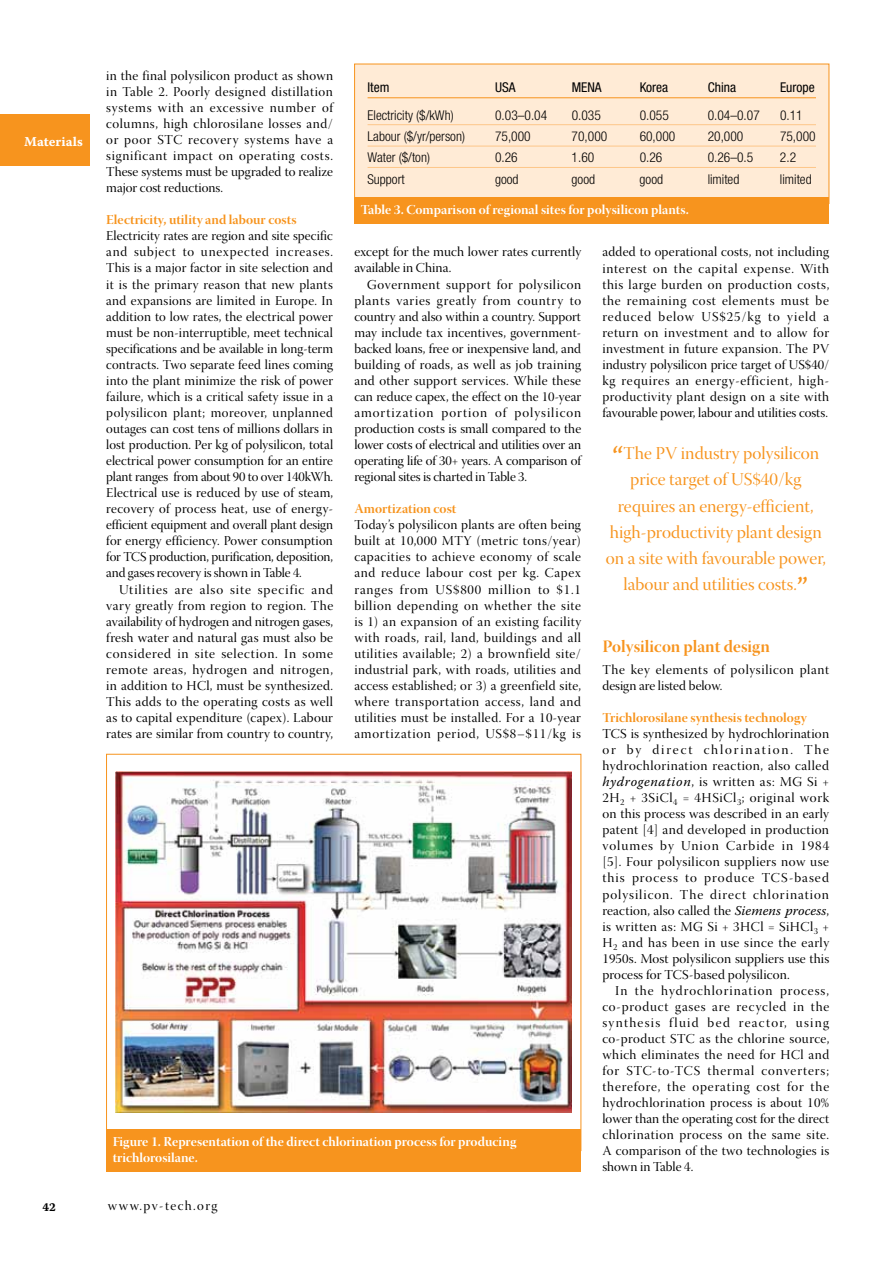
<style>
.page{position:relative;width:893px;height:1263px;background:#fff}
.page>*{position:absolute;margin:0;border:0;box-sizing:border-box;transform-origin:0 0}
.t1{font:18px/26.2px "Warnock Pro Disp";color:#f7941e;text-align:center}
.t2{font:17.25px "Warnock Pro Bold Disp";color:#f7941e}
.t3{font:13.5px/16px "Warnock Pro Disp";letter-spacing:.005em;color:#000;text-align:justify}
.t4{font:300 condensed 13.5px "Helvetica Neue";color:#000}
.t5{font:13.5px/15.8px "Warnock Pro Bold Disp";color:#fff}
.t6{font:13.5px "Warnock Pro Bold Disp";color:#f7941e}
.t7{font:13.5px/16px "Warnock Pro Disp";letter-spacing:.04em;color:#000}
.t8{font:condensed 13.5px "Helvetica Neue";color:#000}
.t9{font:13.5px "Warnock Pro Disp";letter-spacing:.1em;color:#000}
.t10{font:13.5px "Warnock Pro Bold Capt";letter-spacing:.005em;color:#fff}
.t11{font:12px "Warnock Pro Bold Capt";color:#000}
.s1{font-family:"Warnock Pro";font-size:30px}
.s2{font-family:"Warnock Pro";font-style:italic}
</style>
<div class="page">
<div style="left:0;top:115px;width:89px;height:51px;background:#f7941e"></div>
<div style="left:355px;top:64px;width:474px;height:140px;background:#ffebd6"></div>
<hr style="left:368px;top:97px;width:448px;height:1px;background:#f7941e">
<hr style="left:368px;top:124px;width:448px;height:1px;background:#fdc689">
<hr style="left:368px;top:146px;width:448px;height:1px;background:#fdc689">
<hr style="left:368px;top:167px;width:448px;height:1px;background:#fdc689">
<div style="left:354px;top:197px;width:475px;height:27px;background:#f7941e"></div>
<img style="left:116px;top:772px;width:456px;height:341px">
<div style="left:106px;top:1129px;width:475px;height:43px;background:#f7941e"></div>
<p class="t10" style="left:24px;top:134px;width:60px">Materials</p>
<p class="t3" style="left:106px;top:69px;width:228px">in the final polysilicon product as shown in Table 2. Poorly designed distillation systems with an excessive number of columns, high chlorosilane losses and/ or poor STC recovery systems have a significant impact on operating costs.<br>These systems must be upgraded to realize major cost reductions.</p>
<p class="t6" style="left:106px;top:212px;width:192px">Electricity, utility and labour costs</p>
<p class="t3" style="left:106px;top:230px;width:228px">Electricity rates are region and site specific and subject to unexpected increases.<br>This is a major factor in site selection and it is the primary reason that new plants and expansions are limited in Europe. In addition to low rates, the electrical power must be non-interruptible, meet technical specifications and be available in long-term contracts. Two separate feed lines coming into the plant minimize the risk of power failure, which is a critical safety issue in a polysilicon plant; moreover, unplanned outages can cost tens of millions dollars in lost production. Per kg of polysilicon, total electrical power consumption for an entire plant ranges from about 90 to over 140kWh.<br>Electrical use is reduced by use of steam, recovery of process heat, use of energy&shy;efficient equipment and overall plant design for energy efficiency. Power consumption for TCS production, purification, deposition, and gases recovery is shown in Table 4.</p>
<p class="t3" style="left:106px;top:583px;width:228px;text-indent:13px">Utilities are also site specific and vary greatly from region to region. The availability of hydrogen and nitrogen gases, fresh water and natural gas must also be considered in site selection. In some remote areas, hydrogen and nitrogen, in addition to HCl, must be synthesized.<br>This adds to the operating costs as well as to capital expenditure (capex). Labour rates are similar from country to country,</p>
<p class="t8" style="left:368px;top:79px;width:23px">Item</p>
<p class="t8" style="left:495px;top:79px;width:22px">USA</p>
<p class="t8" style="left:572px;top:79px;width:32px">MENA</p>
<p class="t8" style="left:640px;top:79px;width:30px">Korea</p>
<p class="t8" style="left:708px;top:79px;width:30px">China</p>
<p class="t8" style="left:780px;top:79px;width:36px">Europe</p>
<p class="t4" style="left:368px;top:107px;width:88px">Electricity ($/kWh)</p>
<p class="t4" style="left:495px;top:107px;width:54px">0.03–0.04</p>
<p class="t4" style="left:572px;top:107px;width:31px">0.035</p>
<p class="t4" style="left:640px;top:107px;width:31px">0.055</p>
<p class="t4" style="left:708px;top:107px;width:54px">0.04–0.07</p>
<p class="t4" style="left:780px;top:107px;width:24px">0.11</p>
<p class="t4" style="left:368px;top:129px;width:99px">Labour ($/yr/person)</p>
<p class="t4" style="left:495px;top:129px;width:37px">75,000</p>
<p class="t4" style="left:572px;top:129px;width:37px">70,000</p>
<p class="t4" style="left:640px;top:129px;width:37px">60,000</p>
<p class="t4" style="left:708px;top:129px;width:37px">20,000</p>
<p class="t4" style="left:780px;top:129px;width:37px">75,000</p>
<p class="t4" style="left:367px;top:150px;width:64px">Water ($/ton)</p>
<p class="t4" style="left:495px;top:150px;width:24px">0.26</p>
<p class="t4" style="left:572px;top:150px;width:24px">1.60</p>
<p class="t4" style="left:640px;top:150px;width:24px">0.26</p>
<p class="t4" style="left:708px;top:150px;width:47px">0.26–0.5</p>
<p class="t4" style="left:780px;top:150px;width:18px">2.2</p>
<p class="t4" style="left:367px;top:171px;width:39px">Support</p>
<p class="t4" style="left:495px;top:171px;width:25px">good</p>
<p class="t4" style="left:572px;top:171px;width:25px">good</p>
<p class="t4" style="left:640px;top:171px;width:25px">good</p>
<p class="t4" style="left:708px;top:171px;width:33px">limited</p>
<p class="t4" style="left:780px;top:171px;width:33px">limited</p>
<p class="t5" style="left:361px;top:201px;width:330px">Table 3. Comparison of regional sites for polysilicon plants.</p>
<p class="t3" style="left:354px;top:246px;width:228px">except for the much lower rates currently available in China.</p>
<p class="t3" style="left:354px;top:278px;width:228px;text-indent:13px">Government support for polysilicon plants varies greatly from country to country and also within a country. Support may include tax incentives, government&shy;backed loans, free or inexpensive land, and building of roads, as well as job training and other support services. While these can reduce capex, the effect on the 10-year amortization portion of polysilicon production costs is small compared to the lower costs of electrical and utilities over an operating life of 30+ years. A comparison of regional sites is charted in Table 3.</p>
<p class="t6" style="left:354px;top:501px;width:104px">Amortization cost</p>
<p class="t3" style="left:354px;top:518px;width:228px">Today’s polysilicon plants are often being built at 10,000 MTY (metric tons/year) capacities to achieve economy of scale and reduce labour cost per kg. Capex ranges from US$800 million to $1.1 billion depending on whether the site is 1) an expansion of an existing facility with roads, rail, land, buildings and all utilities available; 2) a brownfield site/ industrial park, with roads, utilities and access established; or 3) a greenfield site, where transportation access, land and utilities must be installed. For a 10-year amortization period, US$8–$11/kg is</p>
<p class="t3" style="left:602px;top:246px;width:228px">added to operational costs, not including interest on the capital expense. With this large burden on production costs, the remaining cost elements must be reduced below US$25/kg to yield a return on investment and to allow for investment in future expansion. The PV industry polysilicon price target of US$40/ kg requires an energy-efficient, high&shy;productivity plant design on a site with favourable power, labour and utilities costs.</p>
<h1 class="t1" style="left:606px;top:442px;width:221px"><span class="s1">“</span>The PV industry polysilicon price target of US$40/kg requires an energy-efficient, high-productivity plant design on a site with favourable power, labour and utilities costs.<span class="s1">”</span></h1>
<p class="t2" style="left:602px;top:636px;width:169px">Polysilicon plant design</p>
<p class="t7" style="left:602px;top:663px;width:228px">The key elements of polysilicon plant design are listed below.</p>
<p class="t6" style="left:602px;top:709px;width:206px">Trichlorosilane synthesis technology</p>
<p class="t3" style="left:602px;top:727px;width:228px">TCS is synthesized by hydrochlorination or by direct chlorination. The hydrochlorination reaction, also called <span class="s2">hydrogenation</span>, is written as: MG Si + 2H<sub>2</sub> + 3SiCl<sub>4</sub> = 4HSiCl<sub>3</sub>; original work on this process was described in an early patent [4] and developed in production volumes by Union Carbide in 1984 [5]. Four polysilicon suppliers now use this process to produce TCS-based polysilicon. The direct chlorination reaction, also called the <span class="s2">Siemens process</span>, is written as: MG Si + 3HCl = SiHCl<sub>3</sub> + H<sub>2</sub> and has been in use since the early 1950s. Most polysilicon suppliers use this process for TCS-based polysilicon.</p>
<p class="t3" style="left:602px;top:984px;width:228px;text-indent:13px">In the hydrochlorination process, co-product gases are recycled in the synthesis fluid bed reactor, using co-product STC as the chlorine source, which eliminates the need for HCl and for STC-to-TCS thermal converters; therefore, the operating cost for the hydrochlorination process is about 10% lower than the operating cost for the direct chlorination process on the same site.<br>A comparison of the two technologies is shown in Table 4.</p>
<p class="t5" style="left:113px;top:1133px;width:405px">Figure 1. Representation of the direct chlorination process for producing trichlorosilane.</p>
<p class="t11" style="left:43px;top:1200px;width:15px">42</p>
<p class="t9" style="left:108px;top:1198px;width:111px">www.pv-tech.org</p>
</div>
